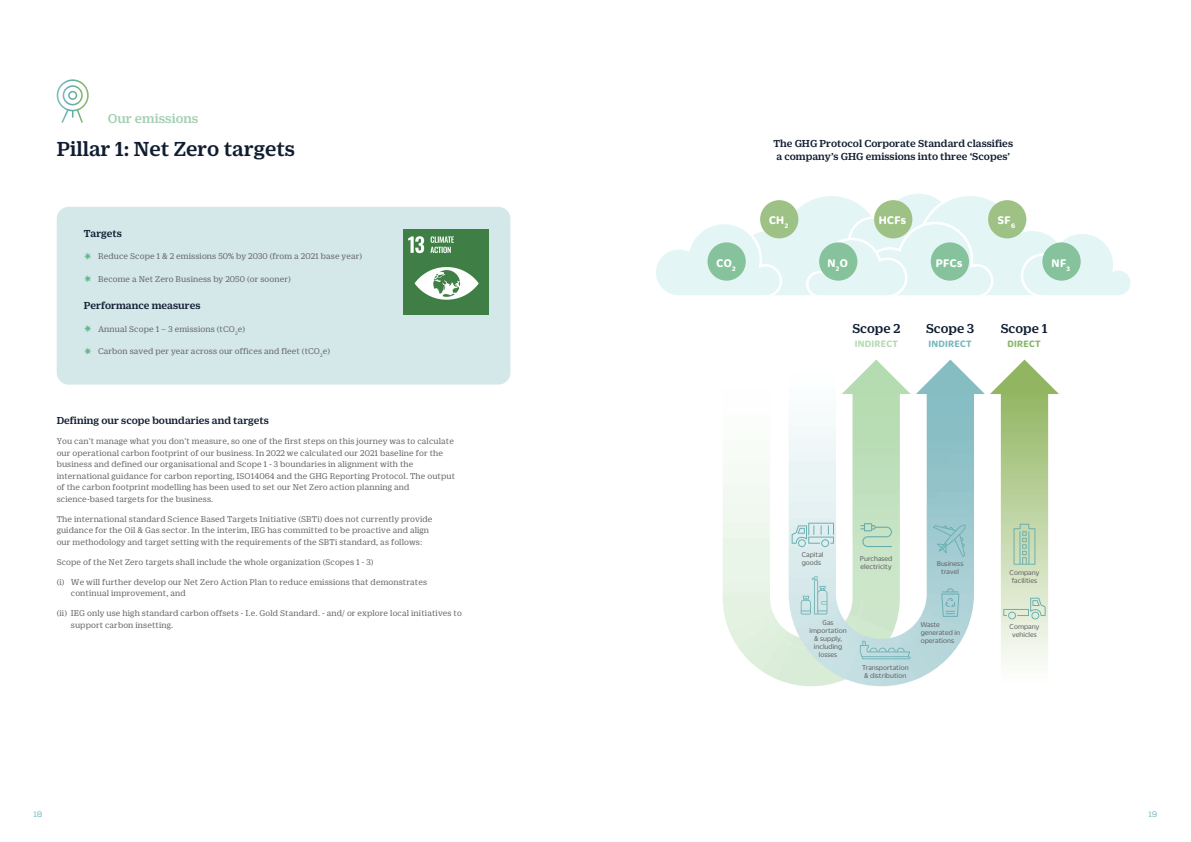
<style>
.page{position:relative;width:1191px;height:842px;background:#fff}
.page>*{position:absolute;margin:0;border:0;box-sizing:border-box;transform-origin:0 0}
.t1{font:500 22px "Duplicate Ionic";color:#101d31}
.t2{font:500 14px "Duplicate Ionic";color:#101d31}
.t3{font:500 14px "Duplicate Ionic";color:#a4d0b2}
.t4{font:700 12px "Duplicate Soft";letter-spacing:.03em;color:#fff}
.t5{font:500 11px/13.2px "Duplicate Ionic";color:#101d31}
.t6{font:700 10px "Duplicate Soft";letter-spacing:.03em;color:#b5dbb0}
.t7{font:700 10px "Duplicate Soft";letter-spacing:.03em;color:#79b9bf}
.t8{font:700 10px "Duplicate Soft";letter-spacing:.03em;color:#88b66b}
.t9{font:9px/11.5px "Duplicate Ionic";letter-spacing:.01em;color:#636366}
.t10{font:8px "Nexa";color:#79b9bf}
.t11{font:7.5px/8px "Duplicate Soft";letter-spacing:.01em;color:#636366}
</style>
<div class="page">
<div style="left:57px;top:207px;width:453px;height:178px;background:#d4e7e9;border-radius:12px"></div>
<svg style="left:84px;top:252px;width:8px;height:8px"></svg>
<svg style="left:84px;top:275px;width:8px;height:8px"></svg>
<svg style="left:84px;top:325px;width:8px;height:7px"></svg>
<svg style="left:84px;top:347px;width:8px;height:8px"></svg>
<svg style="left:57px;top:79px;width:32px;height:44px"></svg>
<img style="left:403px;top:229px;width:86px;height:85px">
<svg style="left:723px;top:463px;width:65px;height:220px"></svg>
<svg style="left:788px;top:360px;width:128px;height:326px"></svg>
<svg style="left:791px;top:523px;width:43px;height:24px"></svg>
<svg style="left:860px;top:641px;width:50px;height:18px"></svg>
<svg style="left:916px;top:360px;width:143px;height:320px"></svg>
<svg style="left:860px;top:523px;width:32px;height:24px"></svg>
<svg style="left:656px;top:194px;width:475px;height:101px"></svg>
<div style="left:707px;top:242px;width:39px;height:39px;background:#86c39d;border-radius:50%"></div>
<div style="left:819px;top:242px;width:38px;height:39px;background:#86c39d;border-radius:50%"></div>
<div style="left:930px;top:242px;width:39px;height:39px;background:#86c39d;border-radius:50%"></div>
<div style="left:1042px;top:242px;width:38px;height:39px;background:#86c39d;border-radius:50%"></div>
<div style="left:760px;top:200px;width:38px;height:38px;background:#9ec285;border-radius:50%"></div>
<div style="left:874px;top:200px;width:38px;height:38px;background:#9ec285;border-radius:50%"></div>
<div style="left:988px;top:200px;width:38px;height:38px;background:#9ec285;border-radius:50%"></div>
<svg style="left:800px;top:576px;width:27px;height:38px"></svg>
<p class="t3" style="left:108px;top:108px;width:92px">Our emissions</p>
<p class="t1" style="left:57px;top:134px;width:240px">Pillar 1: Net Zero targets</p>
<p class="t5" style="left:84px;top:225px;width:40px">Targets</p>
<p class="t9" style="left:98px;top:250px;width:266px">Reduce Scope 1 &amp; 2 emissions 50% by 2030 (from a 2021 base year)</p>
<p class="t9" style="left:98px;top:272px;width:194px">Become a Net Zero Business by 2050 (or sooner)</p>
<p class="t5" style="left:84px;top:298px;width:118px">Performance measures</p>
<p class="t9" style="left:98px;top:322px;width:149px">Annual Scope 1 – 3 emissions (tCO<sub>2</sub>e)</p>
<p class="t9" style="left:98px;top:345px;width:234px">Carbon saved per year across our offices and fleet (tCO<sub>2</sub>e)</p>
<p class="t5" style="left:57px;top:413px;width:214px">Defining our scope boundaries and targets</p>
<p class="t9" style="left:57px;top:435px;width:400px">You can’t manage what you don’t measure, so one of the first steps on this journey was to calculate our operational carbon footprint of our business. In 2022 we calculated our 2021 baseline for the business and defined our organisational and Scope 1 - 3 boundaries in alignment with the international guidance for carbon reporting, ISO14064 and the GHG Reporting Protocol. The output of the carbon footprint modelling has been used to set our Net Zero action planning and science-based targets for the business.</p>
<p class="t9" style="left:57px;top:512px;width:377px">The international standard Science Based Targets Initiative (SBTi) does not currently provide guidance for the Oil &amp; Gas sector. In the interim, IEG has committed to be proactive and align our methodology and target setting with the requirements of the SBTi standard, as follows:</p>
<p class="t9" style="left:57px;top:555px;width:318px">Scope of the Net Zero targets shall include the whole organization (Scopes 1 - 3)</p>
<p class="t9" style="left:71px;top:575px;width:358px;text-indent:-14px">(i) We will further develop our Net Zero Action Plan to reduce emissions that demonstrates continual improvement, and</p>
<p class="t9" style="left:71px;top:607px;width:392px;text-indent:-14px">(ii) IEG only use high standard carbon offsets - I.e. Gold Standard. - and/ or explore local initiatives to support carbon insetting.</p>
<p class="t5" style="left:773px;top:136px;width:241px">The GHG Protocol Corporate Standard classifies a company’s GHG emissions into three ‘Scopes’</p>
<p class="t4" style="left:769px;top:212px;width:21px">CH<sub>2</sub></p>
<p class="t4" style="left:879px;top:212px;width:29px">HCFs</p>
<p class="t4" style="left:998px;top:212px;width:19px">SF<sub>6</sub></p>
<p class="t4" style="left:716px;top:254px;width:21px">CO<sub>2</sub></p>
<p class="t4" style="left:827px;top:254px;width:22px">N<sub>2</sub>O</p>
<p class="t4" style="left:936px;top:254px;width:28px">PFCs</p>
<p class="t4" style="left:1051px;top:254px;width:20px">NF<sub>3</sub></p>
<p class="t2" style="left:852px;top:318px;width:50px">Scope 2</p>
<p class="t6" style="left:854px;top:336px;width:45px">INDIRECT</p>
<p class="t2" style="left:926px;top:318px;width:50px">Scope 3</p>
<p class="t7" style="left:928px;top:336px;width:45px">INDIRECT</p>
<p class="t2" style="left:1000px;top:318px;width:48px">Scope 1</p>
<p class="t8" style="left:1007px;top:336px;width:35px">DIRECT</p>
<p class="t11" style="left:801px;top:550px;width:23px">Capital goods</p>
<p class="t11" style="left:860px;top:554px;width:34px">Purchased electricity</p>
<p class="t11" style="left:936px;top:559px;width:28px;text-align:center">Business travel</p>
<p class="t11" style="left:809px;top:618px;width:39px;text-align:center">Gas importation &amp; supply, including losses</p>
<p class="t11" style="left:862px;top:663px;width:48px">Transportation &amp; distribution</p>
<p class="t11" style="left:920px;top:620px;width:41px">Waste generated in operations</p>
<p class="t11" style="left:1009px;top:568px;width:31px">Company facilities</p>
<p class="t11" style="left:1009px;top:622px;width:31px;text-align:center">Company vehicles</p>
<p class="t10" style="left:34px;top:809px;width:10px">18</p>
<p class="t10" style="left:1148px;top:809px;width:10px">19</p>
</div>
